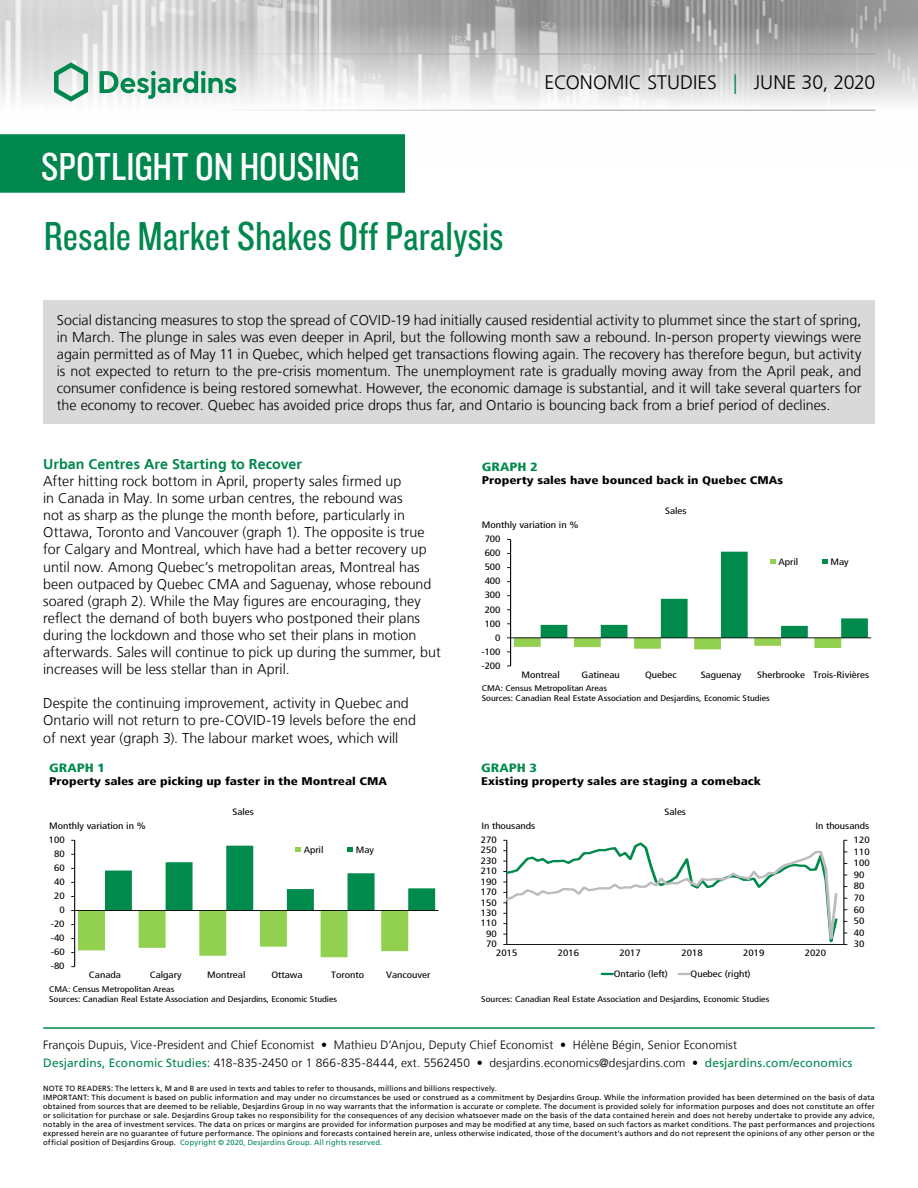
<style>
.page{position:relative;width:918px;height:1188px;background:#fff}
.page>*{position:absolute;margin:0;border:0;box-sizing:border-box;transform-origin:0 0}
.t1{font:42px "Knockout 29 Junior Ltweight";color:#00874e}
.t2{font:40.5px "Knockout 29 Junior Ltweight";color:#fff}
.t3{font:300 19.5px "Frutiger LT";color:#000}
.t4{font:300 14.25px/17.1px "Frutiger LT";color:#000}
.t5{font:700 14.25px "Frutiger LT";letter-spacing:.005em;color:#00874e}
.t6{font:300 12px/18.1px "Frutiger LT";letter-spacing:.005em;color:#000}
.t7{font:900 condensed 12px "Frutiger LT";color:#008b4d;scale:1.2 1}
.t8{font:900 condensed 11.1px "Frutiger LT";color:#000;scale:1.2 1}
.t9{font:condensed 9.3px "Frutiger LT";color:#000;scale:1.2 1}
.t10{font:condensed 9.15px "Frutiger LT";color:#000;scale:1.2 1}
.t11{font:condensed 8.25px/9.9px "Frutiger LT";color:#000;scale:1.2 1}
.t12{font:7.5px/9px "Frutiger LT";letter-spacing:.02em;color:#000}
.s1{color:#00874e}
.s2{font-weight:400;color:#00874e}
</style>
<div class="page">
<img style="left:0;top:0;width:918px;height:111px">
<hr style="left:43px;top:54px;width:832px;height:1px;background:#9d9d9c">
<hr style="left:43px;top:110px;width:832px;height:1px;background:#9d9d9c">
<svg style="left:54px;top:62px;width:34px;height:40px"></svg>
<svg style="left:100px;top:71px;width:136px;height:28px"></svg>
<div style="left:0;top:135px;width:404px;height:57px;background:#00874e"></div>
<div style="left:0;top:134px;width:405px;height:59px;border:2px solid #00874e"></div>
<hr style="left:43px;top:1027px;width:832px;height:2px;background:#00874e">
<div style="left:43px;top:300px;width:832px;height:124px;background:#d9d9d9"></div>
<hr style="left:74px;top:840px;width:1px;height:127px;background:#000">
<hr style="left:75px;top:910px;width:363px;height:1px;background:#000">
<svg style="left:71px;top:840px;width:364px;height:117px"></svg>
<hr style="left:510px;top:540px;width:1px;height:126px;background:#000">
<hr style="left:511px;top:638px;width:360px;height:1px;background:#000">
<svg style="left:507px;top:552px;width:361px;height:101px"></svg>
<svg style="left:503px;top:840px;width:344px;height:105px"></svg>
<svg style="left:602px;top:973px;width:11px;height:2px"></svg>
<svg style="left:679px;top:973px;width:10px;height:2px"></svg>
<h2 class="t2" style="left:41px;top:140px;width:320px">SPOTLIGHT ON HOUSING</h2>
<h1 class="t1" style="left:44px;top:209px;width:462px">Resale Market Shakes Off Paralysis</h1>
<h3 class="t3" style="left:545px;top:72px;width:332px">ECONOMIC STUDIES <span class="s1">|</span> JUNE 30, 2020</h3>
<p class="t4" style="left:57px;top:311px;width:806px;text-align:justify">Social distancing measures to stop the spread of COVID-19 had initially caused residential activity to plummet since the start of spring, in March. The plunge in sales was even deeper in April, but the following month saw a rebound. In-person property viewings were again permitted as of May 11 in Quebec, which helped get transactions flowing again. The recovery has therefore begun, but activity is not expected to return to the pre-crisis momentum. The unemployment rate is gradually moving away from the April peak, and consumer confidence is being restored somewhat. However, the economic damage is substantial, and it will take several quarters for the economy to recover. Quebec has avoided price drops thus far, and Ontario is bouncing back from a brief period of declines.</p>
<p class="t5" style="left:43px;top:456px;width:260px">Urban Centres Are Starting to Recover</p>
<p class="t4" style="left:43px;top:473px;width:399px">After hitting rock bottom in April, property sales firmed up<br>in Canada in May. In some urban centres, the rebound was<br>not as sharp as the plunge the month before, particularly in Ottawa, Toronto and Vancouver (graph 1). The opposite is true for Calgary and Montreal, which have had a better recovery up until now. Among Quebec’s metropolitan areas, Montreal has been outpaced by Quebec CMA and Saguenay, whose rebound soared (graph 2). While the May figures are encouraging, they reflect the demand of both buyers who postponed their plans during the lockdown and those who set their plans in motion afterwards. Sales will continue to pick up during the summer, but increases will be less stellar than in April.</p>
<p class="t4" style="left:43px;top:695px;width:374px">Despite the continuing improvement, activity in Quebec and<br>Ontario will not return to pre-COVID-19 levels before the end of next year (graph 3). The labour market woes, which will</p>
<p class="t7" style="left:482px;top:459px;width:48px">GRAPH 2</p>
<p class="t8" style="left:482px;top:474px;width:253px">Property sales have bounced back in Quebec CMAs</p>
<p class="t10" style="left:482px;top:519px;width:82px">Monthly variation in %</p>
<p class="t10" style="left:665px;top:505px;width:19px">Sales</p>
<p class="t10" style="left:485px;top:534px;width:15px">700</p>
<p class="t9" style="left:485px;top:548px;width:15px">600</p>
<p class="t10" style="left:485px;top:562px;width:15px">500</p>
<p class="t10" style="left:485px;top:576px;width:15px">400</p>
<p class="t10" style="left:485px;top:590px;width:15px">300</p>
<p class="t10" style="left:485px;top:604px;width:15px">200</p>
<p class="t10" style="left:485px;top:618px;width:15px">100</p>
<p class="t10" style="left:495px;top:632px;width:6px">0</p>
<p class="t9" style="left:481px;top:646px;width:18px">-100</p>
<p class="t10" style="left:481px;top:660px;width:18px">-200</p>
<p class="t10" style="left:778px;top:556px;width:18px">April</p>
<p class="t10" style="left:831px;top:556px;width:17px">May</p>
<p class="t10" style="left:521px;top:669px;width:33px">Montreal</p>
<p class="t10" style="left:582px;top:669px;width:34px">Gatineau</p>
<p class="t10" style="left:645px;top:669px;width:28px">Quebec</p>
<p class="t10" style="left:701px;top:669px;width:35px">Saguenay</p>
<p class="t10" style="left:757px;top:669px;width:95px">Sherbrooke Trois-Rivières</p>
<p class="t11" style="left:482px;top:684px;width:242px">CMA: Census Metropolitan Areas<br>Sources: Canadian Real Estate Association and Desjardins, Economic Studies</p>
<p class="t7" style="left:49px;top:760px;width:48px">GRAPH 1</p>
<p class="t8" style="left:49px;top:774px;width:283px">Property sales are picking up faster in the Montreal CMA</p>
<p class="t10" style="left:49px;top:820px;width:82px">Monthly variation in %</p>
<p class="t10" style="left:232px;top:806px;width:19px">Sales</p>
<p class="t7" style="left:481px;top:760px;width:48px">GRAPH 3</p>
<p class="t8" style="left:481px;top:774px;width:235px">Existing property sales are staging a comeback</p>
<p class="t10" style="left:481px;top:820px;width:46px">In thousands</p>
<p class="t10" style="left:665px;top:806px;width:19px">Sales</p>
<p class="t10" style="left:815px;top:820px;width:46px">In thousands</p>
<p class="t10" style="left:49px;top:835px;width:15px">100</p>
<p class="t10" style="left:481px;top:835px;width:15px">270</p>
<p class="t10" style="left:854px;top:835px;width:15px">120</p>
<p class="t9" style="left:54px;top:848px;width:10px">80</p>
<p class="t10" style="left:54px;top:863px;width:10px">60</p>
<p class="t10" style="left:54px;top:877px;width:10px">40</p>
<p class="t10" style="left:54px;top:891px;width:10px">20</p>
<p class="t10" style="left:59px;top:905px;width:6px">0</p>
<p class="t10" style="left:51px;top:919px;width:13px">-20</p>
<p class="t10" style="left:51px;top:933px;width:13px">-40</p>
<p class="t9" style="left:51px;top:947px;width:13px">-60</p>
<p class="t10" style="left:51px;top:961px;width:13px">-80</p>
<p class="t10" style="left:304px;top:844px;width:18px">April</p>
<p class="t10" style="left:356px;top:844px;width:17px">May</p>
<p class="t10" style="left:89px;top:970px;width:28px">Canada</p>
<p class="t10" style="left:150px;top:970px;width:28px">Calgary</p>
<p class="t10" style="left:207px;top:970px;width:33px">Montreal</p>
<p class="t10" style="left:271px;top:970px;width:27px">Ottawa</p>
<p class="t10" style="left:331px;top:970px;width:29px">Toronto</p>
<p class="t10" style="left:386px;top:970px;width:38px">Vancouver</p>
<p class="t9" style="left:481px;top:845px;width:15px">250</p>
<p class="t9" style="left:854px;top:846px;width:15px">110</p>
<p class="t10" style="left:481px;top:855px;width:15px">230</p>
<p class="t10" style="left:481px;top:866px;width:15px">210</p>
<p class="t10" style="left:481px;top:876px;width:15px">190</p>
<p class="t10" style="left:481px;top:887px;width:15px">170</p>
<p class="t9" style="left:481px;top:897px;width:15px">150</p>
<p class="t10" style="left:481px;top:908px;width:15px">130</p>
<p class="t10" style="left:481px;top:918px;width:15px">110</p>
<p class="t10" style="left:854px;top:858px;width:15px">100</p>
<p class="t9" style="left:854px;top:869px;width:10px">90</p>
<p class="t10" style="left:854px;top:881px;width:10px">80</p>
<p class="t10" style="left:854px;top:892px;width:10px">70</p>
<p class="t10" style="left:854px;top:904px;width:10px">60</p>
<p class="t10" style="left:854px;top:916px;width:10px">50</p>
<p class="t10" style="left:486px;top:928px;width:10px">90</p>
<p class="t10" style="left:854px;top:927px;width:10px">40</p>
<p class="t10" style="left:486px;top:939px;width:10px">70</p>
<p class="t10" style="left:854px;top:939px;width:10px">30</p>
<p class="t10" style="left:496px;top:948px;width:19px">2015</p>
<p class="t10" style="left:558px;top:948px;width:19px">2016</p>
<p class="t10" style="left:620px;top:948px;width:19px">2017</p>
<p class="t10" style="left:681px;top:948px;width:19px">2018</p>
<p class="t10" style="left:743px;top:948px;width:19px">2019</p>
<p class="t10" style="left:805px;top:948px;width:19px">2020</p>
<p class="t10" style="left:614px;top:968px;width:47px">Ontario (left)</p>
<p class="t10" style="left:691px;top:968px;width:52px">Quebec (right)</p>
<p class="t11" style="left:49px;top:984px;width:242px">CMA: Census Metropolitan Areas<br>Sources: Canadian Real Estate Association and Desjardins, Economic Studies</p>
<p class="t11" style="left:481px;top:994px;width:242px">Sources: Canadian Real Estate Association and Desjardins, Economic Studies</p>
<p class="t6" style="left:43px;top:1036px;width:811px">François Dupuis, Vice-President and Chief Economist • Mathieu D’Anjou, Deputy Chief Economist • Hélène Bégin, Senior Economist<br><span class="s2">Desjardins, Economic Studies:</span> 418-835-2450 or 1 866-835-8444, ext. 5562450 • desjardins.economics@desjardins.com • <span class="s2">desjardins.com/economics</span></p>
<p class="t12" style="left:43px;top:1084px;width:833px">NOTE TO READERS: The letters k, M and B are used in texts and tables to refer to thousands, millions and billions respectively.<br>IMPORTANT: This document is based on public information and may under no circumstances be used or construed as a commitment by Desjardins Group. While the information provided has been determined on the basis of data obtained from sources that are deemed to be reliable, Desjardins Group in no way warrants that the information is accurate or complete. The document is provided solely for information purposes and does not constitute an offer or solicitation for purchase or sale. Desjardins Group takes no responsibility for the consequences of any decision whatsoever made on the basis of the data contained herein and does not hereby undertake to provide any advice, notably in the area of investment services. The data on prices or margins are provided for information purposes and may be modified at any time, based on such factors as market conditions. The past performances and projections expressed herein are no guarantee of future performance. The opinions and forecasts contained herein are, unless otherwise indicated, those of the document’s authors and do not represent the opinions of any other person or the official position of Desjardins Group. <span class="s1">Copyright © 2020, Desjardins Group. All rights reserved.</span></p>
</div>
